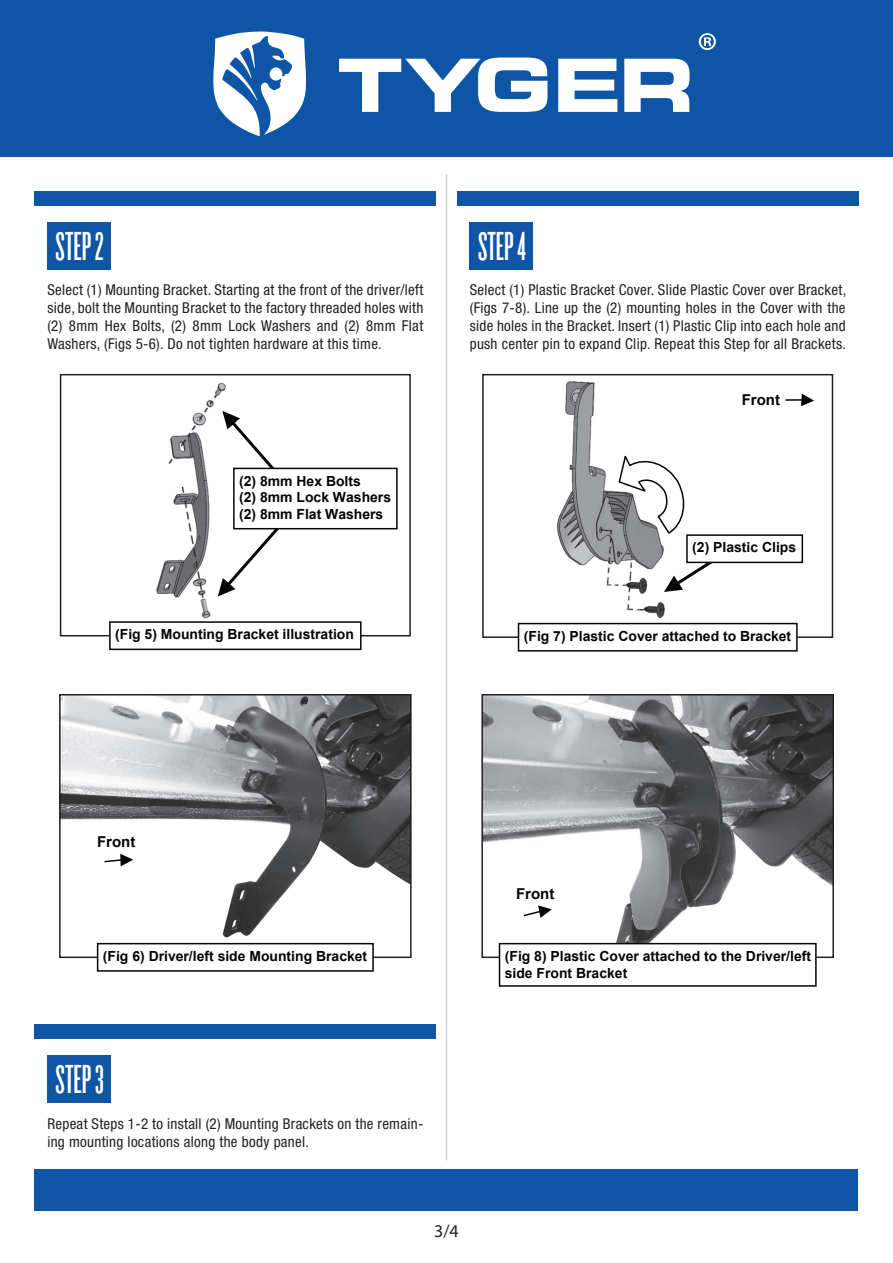
<style>
.page{position:relative;width:893px;height:1263px;background:#fff}
.page>*{position:absolute;margin:0;border:0;box-sizing:border-box;transform-origin:0 0}
.t1{font:41.85px "Knockout HTF46 Flyweight";color:#fff}
.t2{font:18px "Myriad Pro";color:#231f20}
.t3{font:condensed 15px/18px "Helvetica Neue LT Std";letter-spacing:.02em;color:#231f20;text-align:justify}
.t4{font:700 15px "Arial";color:#050504}
.t5{font:700 13.95px/16.8px "Arial";color:#050504}
</style>
<div class="page">
<div style="left:35px;top:1169px;width:823px;height:41px;background:#0e55a5"></div>
<hr style="left:446px;top:174px;width:1px;height:986px;background:#d1d2d4">
<div style="left:0;top:0;width:893px;height:157px;background:#0e55a5"></div>
<svg style="left:339px;top:58px;width:208px;height:54px"></svg>
<svg style="left:558px;top:59px;width:59px;height:53px"></svg>
<svg style="left:624px;top:59px;width:65px;height:53px"></svg>
<svg style="left:213px;top:31px;width:93px;height:105px"></svg>
<svg style="left:699px;top:33px;width:17px;height:17px"></svg>
<div style="left:47px;top:222px;width:63px;height:47px;background:#0e55a5"></div>
<div style="left:35px;top:191px;width:401px;height:15px;background:#0e55a5"></div>
<div style="left:47px;top:1055px;width:63px;height:48px;background:#0e55a5"></div>
<div style="left:35px;top:1024px;width:401px;height:15px;background:#0e55a5"></div>
<div style="left:470px;top:222px;width:63px;height:47px;background:#0e55a5"></div>
<div style="left:457px;top:191px;width:401px;height:15px;background:#0e55a5"></div>
<img style="left:62px;top:697px;width:347px;height:258px">
<div style="left:59px;top:694px;width:353px;height:264px;border:2px solid #231f20"></div>
<div style="left:98px;top:944px;width:275px;height:27px;background:#fff"></div>
<div style="left:97px;top:943px;width:277px;height:29px;border:2px solid #050504"></div>
<svg style="left:105px;top:854px;width:28px;height:12px"></svg>
<img style="left:484px;top:697px;width:347px;height:258px">
<div style="left:481px;top:694px;width:353px;height:264px;border:2px solid #231f20"></div>
<div style="left:499px;top:944px;width:317px;height:42px;background:#fff"></div>
<div style="left:499px;top:943px;width:318px;height:44px;border:2px solid #050504"></div>
<svg style="left:524px;top:905px;width:28px;height:13px"></svg>
<img style="left:156px;top:383px;width:213px;height:235px">
<div style="left:60px;top:374px;width:351px;height:262px;border:2px solid #231f20"></div>
<div style="left:110px;top:622px;width:251px;height:27px;background:#fff"></div>
<div style="left:109px;top:621px;width:253px;height:29px;border:2px solid #050504"></div>
<svg style="left:218px;top:522px;width:66px;height:75px"></svg>
<svg style="left:222px;top:411px;width:66px;height:75px"></svg>
<div style="left:234px;top:468px;width:163px;height:61px;background:#fff"></div>
<div style="left:233px;top:468px;width:165px;height:61px;border:2px solid #050504"></div>
<img style="left:517px;top:381px;width:252px;height:249px">
<div style="left:482px;top:374px;width:351px;height:264px;border:2px solid #231f20"></div>
<svg style="left:618px;top:452px;width:70px;height:83px"></svg>
<div style="left:518px;top:624px;width:279px;height:27px;background:#fff"></div>
<div style="left:518px;top:623px;width:280px;height:29px;border:2px solid #050504"></div>
<svg style="left:785px;top:394px;width:29px;height:12px"></svg>
<svg style="left:664px;top:553px;width:62px;height:39px"></svg>
<div style="left:687px;top:535px;width:115px;height:27px;background:#fff"></div>
<div style="left:686px;top:534px;width:117px;height:29px;border:2px solid #050504"></div>
<h1 class="t1" style="left:56px;top:225px;width:50px">STEP 2</h1>
<h1 class="t1" style="left:478px;top:225px;width:50px">STEP 4</h1>
<p class="t3" style="left:47px;top:281px;width:377px">Select (1) Mounting Bracket. Starting at the front of the driver/left side, bolt the Mounting Bracket to the factory threaded holes with (2) 8mm Hex Bolts, (2) 8mm Lock Washers and (2) 8mm Flat Washers, (Figs 5-6). Do not tighten hardware at this time.</p>
<p class="t3" style="left:470px;top:281px;width:378px">Select (1) Plastic Bracket Cover. Slide Plastic Cover over Bracket, (Figs 7-8). Line up the (2) mounting holes in the Cover with the side holes in the Bracket. Insert (1) Plastic Clip into each hole and push center pin to expand Clip. Repeat this Step for all Brackets.</p>
<p class="t4" style="left:742px;top:389px;width:40px">Front</p>
<p class="t5" style="left:239px;top:473px;width:153px">(2) 8mm Hex Bolts<br>(2) 8mm Lock Washers (2) 8mm Flat Washers</p>
<p class="t5" style="left:692px;top:539px;width:105px">(2) Plastic Clips</p>
<p class="t5" style="left:115px;top:626px;width:240px">(Fig 5) Mounting Bracket illustration</p>
<p class="t5" style="left:524px;top:628px;width:269px">(Fig 7) Plastic Cover attached to Bracket</p>
<p class="t4" style="left:97px;top:831px;width:40px">Front</p>
<p class="t5" style="left:103px;top:948px;width:266px">(Fig 6) Driver/left side Mounting Bracket</p>
<h1 class="t1" style="left:56px;top:1059px;width:50px">STEP 3</h1>
<p class="t3" style="left:47px;top:1114px;width:377px">Repeat Steps 1-2 to install (2) Mounting Brackets on the remain&shy;ing mounting locations along the body panel.</p>
<p class="t2" style="left:434px;top:1220px;width:26px">3/4</p>
<p class="t4" style="left:516px;top:883px;width:40px">Front</p>
<p class="t5" style="left:505px;top:948px;width:308px">(Fig 8) Plastic Cover attached to the Driver/left side Front Bracket</p>
</div>
